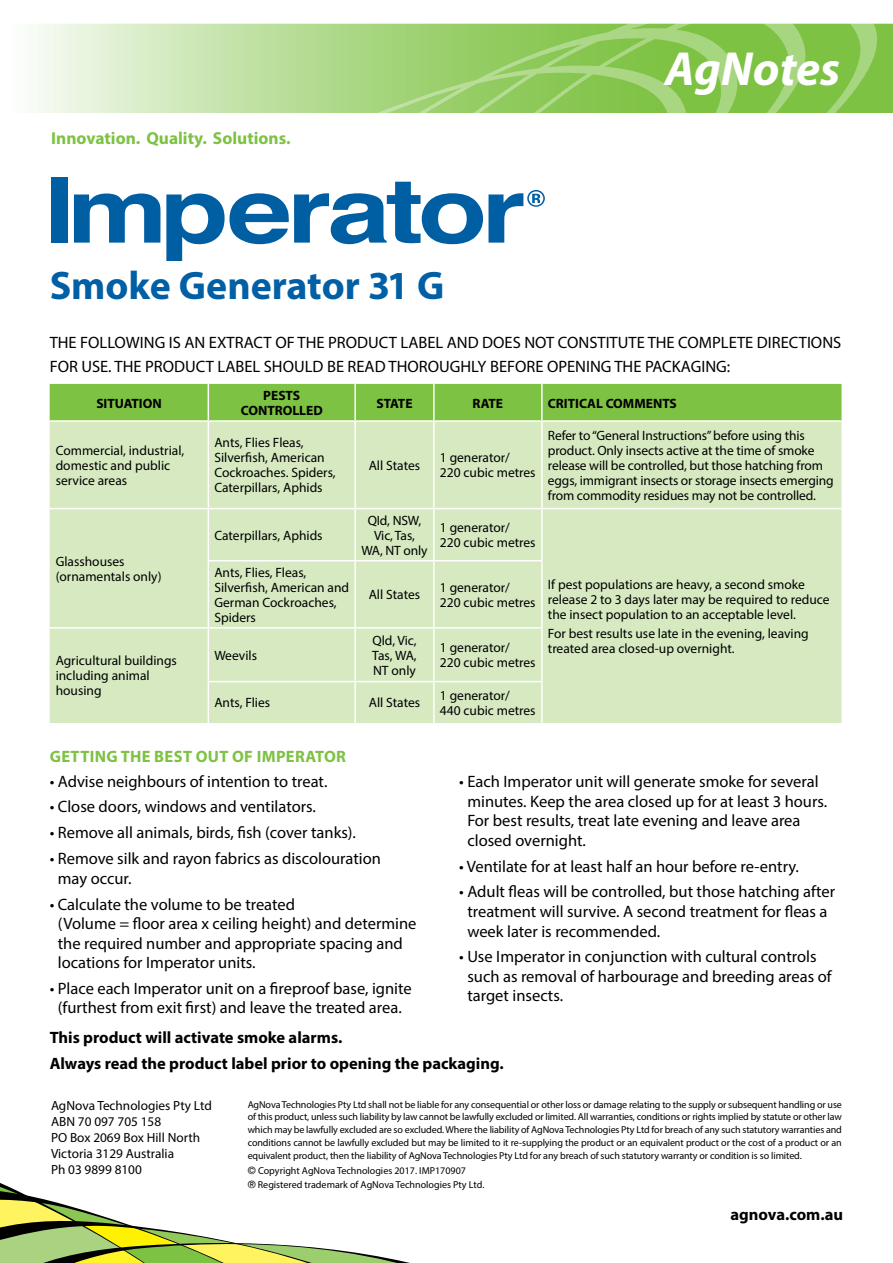
<style>
.page{position:relative;width:893px;height:1263px;background:#fff}
.page>*{position:absolute;margin:0;border:0;box-sizing:border-box;transform-origin:0 0}
.t1{font:italic 700 48px "Myriad Pro";color:#fff}
.t2{font:700 39.9px "Myriad Pro";color:#005fa5}
.t3{font:700 17.4px "Myriad Pro";color:#7dc242}
.t4{font:16.5px/19.5px "Myriad Pro";color:#000}
.t5{font:700 16.5px/25.8px "Myriad Pro";color:#000}
.t6{font:700 16.5px "Myriad Pro";letter-spacing:.02em;color:#7dc242}
.t7{font:13.5px/15px "Myriad Pro";color:#000}
.t8{font:700 13.5px/15px "Myriad Pro";color:#000;text-align:center}
.t9{font:13.35px/15.9px "Myriad Pro";color:#000}
.t10{font:10.05px/12.8px "Myriad Pro";letter-spacing:-.005em;color:#000;text-align:justify}
.s1{font-family:"Helvetica Neue"}
</style>
<div class="page">
<svg style="left:0;top:1183px;width:410px;height:80px"></svg>
<svg style="left:31px;top:24px;width:862px;height:89px;background:#d8ecc6"></svg>
<svg style="left:246px;top:23px;width:639px;height:159px"></svg>
<div style="left:51px;top:178px;width:17px;height:65px;background:#005ea3"></div>
<svg style="left:74px;top:193px;width:86px;height:50px"></svg>
<svg style="left:166px;top:182px;width:379px;height:78px"></svg>
<div style="left:50px;top:384px;width:791px;height:36px;background:#7dc242"></div>
<div style="left:50px;top:422px;width:791px;height:301px;background:#d6e9c1"></div>
<hr style="left:208px;top:384px;width:1px;height:36px;background:#fff">
<hr style="left:354px;top:384px;width:2px;height:36px;background:#fff">
<hr style="left:433px;top:384px;width:2px;height:36px;background:#fff">
<hr style="left:541px;top:384px;width:2px;height:36px;background:#fff">
<hr style="left:208px;top:422px;width:1px;height:86px;background:#fff">
<hr style="left:354px;top:422px;width:2px;height:86px;background:#fff">
<hr style="left:433px;top:422px;width:2px;height:86px;background:#fff">
<hr style="left:541px;top:422px;width:2px;height:86px;background:#fff">
<hr style="left:50px;top:508px;width:158px;height:1px;background:#fff">
<hr style="left:208px;top:508px;width:147px;height:1px;background:#fff">
<hr style="left:208px;top:509px;width:1px;height:51px;background:#fff">
<hr style="left:355px;top:508px;width:79px;height:1px;background:#fff">
<hr style="left:354px;top:509px;width:2px;height:51px;background:#fff">
<hr style="left:434px;top:508px;width:108px;height:1px;background:#fff">
<hr style="left:433px;top:509px;width:2px;height:51px;background:#fff">
<hr style="left:542px;top:508px;width:299px;height:1px;background:#fff">
<hr style="left:541px;top:509px;width:2px;height:51px;background:#fff">
<hr style="left:208px;top:560px;width:147px;height:1px;background:#fff">
<hr style="left:208px;top:561px;width:1px;height:66px;background:#fff">
<hr style="left:355px;top:560px;width:79px;height:1px;background:#fff">
<hr style="left:354px;top:561px;width:2px;height:66px;background:#fff">
<hr style="left:434px;top:560px;width:109px;height:1px;background:#fff">
<hr style="left:433px;top:561px;width:2px;height:66px;background:#fff">
<hr style="left:541px;top:561px;width:2px;height:66px;background:#fff">
<hr style="left:50px;top:627px;width:158px;height:2px;background:#fff">
<hr style="left:208px;top:627px;width:147px;height:2px;background:#fff">
<hr style="left:208px;top:629px;width:1px;height:52px;background:#fff">
<hr style="left:355px;top:627px;width:79px;height:2px;background:#fff">
<hr style="left:354px;top:629px;width:2px;height:52px;background:#fff">
<hr style="left:434px;top:627px;width:109px;height:2px;background:#fff">
<hr style="left:433px;top:629px;width:2px;height:52px;background:#fff">
<hr style="left:541px;top:629px;width:2px;height:52px;background:#fff">
<hr style="left:208px;top:681px;width:147px;height:1px;background:#fff">
<hr style="left:208px;top:682px;width:1px;height:41px;background:#fff">
<hr style="left:355px;top:681px;width:79px;height:1px;background:#fff">
<hr style="left:354px;top:682px;width:2px;height:41px;background:#fff">
<hr style="left:434px;top:681px;width:109px;height:1px;background:#fff">
<hr style="left:433px;top:682px;width:2px;height:41px;background:#fff">
<hr style="left:541px;top:682px;width:2px;height:41px;background:#fff">
<p class="t3" style="left:51px;top:127px;width:241px">Innovation. Quality. Solutions.</p>
<h1 class="t1" style="left:665px;top:38px;width:177px">AgNotes</h1>
<h2 class="t2" style="left:50px;top:259px;width:396px">Smoke Generator 31 G</h2>
<p class="t4" style="left:50px;top:330px;width:793px;line-height:23.7px">THE FOLLOWING IS AN EXTRACT OF THE PRODUCT LABEL AND DOES NOT CONSTITUTE THE COMPLETE DIRECTIONS<br>FOR USE. THE PRODUCT LABEL SHOULD BE READ THOROUGHLY BEFORE OPENING THE PACKAGING:</p>
<p class="t8" style="left:96px;top:395px;width:67px">SITUATION</p>
<p class="t8" style="left:241px;top:387px;width:84px">PESTS<br>CONTROLLED</p>
<p class="t8" style="left:376px;top:395px;width:38px">STATE</p>
<p class="t8" style="left:473px;top:395px;width:32px">RATE</p>
<p class="t8" style="left:548px;top:395px;width:131px">CRITICAL COMMENTS</p>
<p class="t7" style="left:56px;top:443px;width:130px">Commercial, industrial, domestic and public service areas</p>
<p class="t7" style="left:214px;top:435px;width:123px">Ants, Flies Fleas,<br>Silverfish, American<br>Cockroaches. Spiders,<br>Caterpillars, Aphids</p>
<p class="t7" style="left:548px;top:428px;width:287px">Refer to “General Instructions” before using this product. Only insects active at the time of smoke release will be controlled, but those hatching from eggs, immigrant insects or storage insects emerging from commodity residues may not be controlled.</p>
<p class="t7" style="left:369px;top:458px;width:53px">All States</p>
<p class="t7" style="left:440px;top:450px;width:97px">1 generator/<br>220 cubic metres</p>
<p class="t7" style="left:56px;top:553px;width:107px">Glasshouses (ornamentals only)</p>
<p class="t7" style="left:56px;top:653px;width:123px">Agricultural buildings including animal housing</p>
<p class="t7" style="left:214px;top:527px;width:110px">Caterpillars, Aphids</p>
<p class="t7" style="left:214px;top:564px;width:136px">Ants, Flies, Fleas,<br>Silverfish, American and<br>German Cockroaches,<br>Spiders</p>
<p class="t7" style="left:214px;top:647px;width:44px">Weevils</p>
<p class="t7" style="left:361px;top:512px;width:68px;text-align:center">QId, NSW,<br>Vic, Tas,<br>WA, NT only</p>
<p class="t7" style="left:440px;top:520px;width:97px">1 generator/<br>220 cubic metres</p>
<p class="t7" style="left:369px;top:587px;width:53px">All States</p>
<p class="t7" style="left:440px;top:579px;width:97px">1 generator/<br>220 cubic metres</p>
<p class="t7" style="left:372px;top:632px;width:46px;text-align:justify">Qld, Vic, Tas, WA, NT only</p>
<p class="t7" style="left:440px;top:640px;width:97px">1 generator/<br>220 cubic metres</p>
<p class="t7" style="left:214px;top:695px;width:57px">Ants, Flies</p>
<p class="t7" style="left:369px;top:695px;width:53px">All States</p>
<p class="t7" style="left:440px;top:687px;width:97px">1 generator/<br>440 cubic metres</p>
<p class="t7" style="left:548px;top:576px;width:283px">If pest populations are heavy, a second smoke release 2 to 3 days later may be required to reduce the insect population to an acceptable level.</p>
<p class="t7" style="left:548px;top:626px;width:262px">For best results use late in the evening, leaving treated area closed-up overnight.</p>
<p class="t6" style="left:50px;top:746px;width:298px">GETTING THE BEST OUT OF IMPERATOR</p>
<p class="t4" style="left:50px;top:771px;width:279px">• Advise neighbours of intention to treat.</p>
<p class="t4" style="left:50px;top:797px;width:268px">• Close doors, windows and ventilators.</p>
<p class="t4" style="left:50px;top:823px;width:308px">• Remove all animals, birds, fish (cover tanks).</p>
<p class="t4" style="left:58px;top:849px;width:325px;text-indent:-8px">• Remove silk and rayon fabrics as discolouration may occur.</p>
<p class="t4" style="left:58px;top:894px;width:360px;text-indent:-8px">• Calculate the volume to be treated<br>(Volume = floor area x ceiling height) and determine the required number and appropriate spacing and locations for Imperator units.</p>
<p class="t4" style="left:50px;top:978px;width:363px;text-align:center">• Place each Imperator unit on a fireproof base, ignite (furthest from exit first) and leave the treated area.</p>
<p class="t5" style="left:50px;top:1024px;width:456px">This product will activate smoke alarms.<br>Always read the product label prior to opening the packaging.</p>
<p class="t4" style="left:467px;top:772px;width:361px;text-indent:-8px">• Each Imperator unit will generate smoke for several minutes. Keep the area closed up for at least 3 hours.<br>For best results, treat late evening and leave area closed overnight.</p>
<p class="t4" style="left:459px;top:856px;width:341px">• Ventilate for at least half an hour before re-entry.</p>
<p class="t4" style="left:467px;top:882px;width:369px;text-indent:-8px">• Adult fleas will be controlled, but those hatching after treatment will survive. A second treatment for fleas a week later is recommended.</p>
<p class="t4" style="left:467px;top:947px;width:366px;text-indent:-8px">• Use Imperator in conjunction with cultural controls such as removal of harbourage and breeding areas of target insects.</p>
<p class="t9" style="left:51px;top:1097px;width:162px">AgNova Technologies Pty Ltd<br>ABN 70 097 705 158<br>PO Box 2069 Box Hill North<br>Victoria 3129 Australia<br>Ph 03 9899 8100</p>
<p class="t10" style="left:248px;top:1098px;width:596px">AgNova Technologies Pty Ltd shall not be liable for any consequential or other loss or damage relating to the supply or subsequent handling or use of this product, unless such liability by law cannot be lawfully excluded or limited. All warranties, conditions or rights implied by statute or other law which may be lawfully excluded are so excluded. Where the liability of AgNova Technologies Pty Ltd for breach of any such statutory warranties and conditions cannot be lawfully excluded but may be limited to it re-supplying the product or an equivalent product or the cost of a product or an equivalent product, then the liability of AgNova Technologies Pty Ltd for any breach of such statutory warranty or condition is so limited.</p>
<p class="t10" style="left:248px;top:1162px;width:238px;line-height:14.9px"><span class="s1">©</span> Copyright AgNova Technologies 2017. IMP170907<br><span class="s1">®</span> Registered trademark of AgNova Technologies Pty Ltd.</p>
<p class="t5" style="left:730px;top:1201px;width:114px">agnova.com.au</p>
</div>
